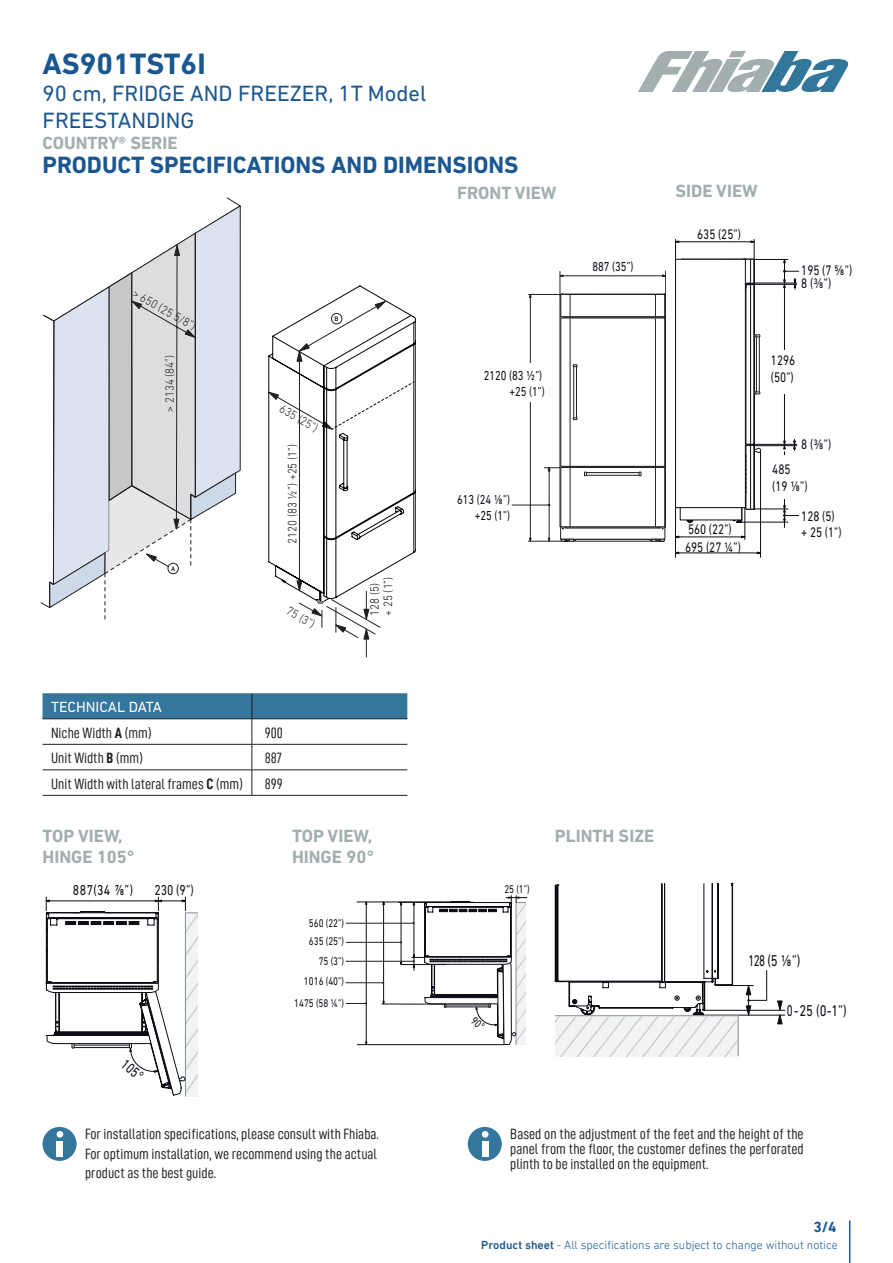
<style>
.page{position:relative;width:893px;height:1263px;background:#fff}
.page>*{position:absolute;margin:0;border:0;box-sizing:border-box;transform-origin:0 0}
.Product_code{font:700 30px "DIN Next LT Pro";color:#1b578f}
.Sottotitolo{font:700 24px "DIN Next LT Pro";color:#1b5790}
.Sigla{font:22.5px "DIN Next LT Pro";color:#1b578f}
.Serie{font:700 18px "DIN Next LT Pro";color:#a2aeaf}
.t1{font:15.9px "DIN Next LT Pro";color:#0d0b14;scale:.7 1}
.Information{font:15px/15px "D DIN Condensed";color:#231f20;text-align:justify}
.Lable_tabelle{font:15px "D DIN Condensed";color:#231f20}
.Titolo_fascioni_blu{font:15px "DIN Next LT Pro";color:#fff}
.t2{font:700 15px "DIN Next LT Pro";color:#1b5790}
.t3{font:14.7px "DIN Next LT Pro";color:#0e0c15;scale:.8 1}
.t4{font:14.7px "DIN Next LT Pro";color:#000001;scale:.8 1}
.t5{font:14.1px/16.8px "DIN Next LT Pro";color:#0e0c15;scale:.8 1}
.t6{font:13.2px/15.9px "DIN Next LT Pro";color:#0e0c15;text-align:right;scale:.8 1}
.t7{font:300 12.3px "DIN Next LT Pro";color:#231f20;scale:.91 1}
.t8{font:300 12.3px "DIN Next LT Pro";color:#0e0b10;scale:.91 1}
.t9{font:300 12.3px/13.4px "DIN Next LT Pro";color:#0f0c12;scale:.91 1}
.t10{font:300 12px "DIN Next LT Pro";color:#1b5790}
.t11{font:11.4px "DIN Next LT Pro";color:#0e0c15;scale:.8 1}
.t12{font:500 6.75px "DIN Next LT Pro";color:#231f20}
.s1{font-family:"D DIN Condensed Bold"}
.s2{color:#0e0c15}
.s3{font-weight:500}
</style>
<div class="page">
<hr style="left:849px;top:1220px;width:1px;height:43px;background:#1b5790">
<svg style="left:638px;top:51px;width:211px;height:41px"></svg>
<div style="left:43px;top:1127px;width:34px;height:34px;background:#34769c;border-radius:50%"></div>
<div style="left:57px;top:1141px;width:6px;height:16px;background:#fff"></div>
<svg style="left:57px;top:1131px;width:6px;height:6px"></svg>
<div style="left:468px;top:1127px;width:34px;height:34px;background:#34769c;border-radius:50%"></div>
<div style="left:482px;top:1141px;width:6px;height:16px;background:#fff"></div>
<svg style="left:482px;top:1131px;width:6px;height:6px"></svg>
<hr style="left:754px;top:259px;width:34px;height:1px;background:#0e0c15">
<hr style="left:754px;top:283px;width:43px;height:1px;background:#0e0c15">
<hr style="left:754px;top:284px;width:43px;height:1px;background:#0e0c15">
<hr style="left:754px;top:445px;width:43px;height:1px;background:#0e0c15">
<hr style="left:754px;top:444px;width:43px;height:1px;background:#0e0c15">
<hr style="left:740px;top:522px;width:48px;height:1px;background:#0e0c15">
<hr style="left:754px;top:509px;width:34px;height:1px;background:#0e0c15">
<hr style="left:784px;top:451px;width:1px;height:77px;background:#0e0c15">
<hr style="left:784px;top:284px;width:1px;height:160px;background:#0e0c15">
<hr style="left:675px;top:242px;width:79px;height:1px;background:#0e0c15">
<hr style="left:675px;top:239px;width:1px;height:44px;background:#0e0c15">
<hr style="left:754px;top:239px;width:1px;height:44px;background:#0e0c15">
<hr style="left:675px;top:537px;width:70px;height:1px;background:#0e0c15">
<hr style="left:675px;top:553px;width:85px;height:1px;background:#0e0c15">
<hr style="left:675px;top:505px;width:1px;height:53px;background:#0e0c15">
<hr style="left:760px;top:450px;width:1px;height:108px;background:#0e0c15">
<hr style="left:745px;top:505px;width:1px;height:35px;background:#0e0c15">
<svg style="left:676px;top:259px;width:85px;height:264px"></svg>
<div style="left:764px;top:456px;width:36px;height:43px;background:#fff"></div>
<div style="left:764px;top:350px;width:36px;height:43px;background:#fff"></div>
<div style="left:675px;top:259px;width:70px;height:249px;background:#fff"></div>
<div style="left:675px;top:259px;width:70px;height:249px;border:1px solid #0e0c15"></div>
<svg style="left:783px;top:505px;width:16px;height:18px"></svg>
<svg style="left:783px;top:259px;width:16px;height:30px"></svg>
<svg style="left:793px;top:439px;width:2px;height:12px"></svg>
<hr style="left:549px;top:468px;width:1px;height:73px;background:#231f20">
<hr style="left:528px;top:294px;width:67px;height:1px;background:#231f20">
<hr style="left:544px;top:467px;width:51px;height:1px;background:#231f20">
<hr style="left:528px;top:541px;width:135px;height:1px;background:#231f20">
<hr style="left:530px;top:294px;width:1px;height:247px;background:#231f20">
<div style="left:485px;top:363px;width:72px;height:39px;background:#fff"></div>
<hr style="left:512px;top:505px;width:37px;height:1px;background:#231f20">
<svg style="left:559px;top:271px;width:107px;height:270px"></svg>
<svg style="left:43px;top:198px;width:198px;height:422px"></svg>
<svg style="left:268px;top:286px;width:148px;height:267px"></svg>
<svg style="left:268px;top:382px;width:146px;height:275px"></svg>
<svg style="left:43px;top:693px;width:364px;height:103px"></svg>
<hr style="left:256px;top:795px;width:151px;height:1px;background:#231f20">
<svg style="left:46px;top:897px;width:152px;height:199px"></svg>
<hr style="left:412px;top:957px;width:32px;height:1px;background:#0e0c15">
<hr style="left:402px;top:964px;width:44px;height:1px;background:#0e0c15">
<hr style="left:401px;top:902px;width:1px;height:62px;background:#0e0c15">
<hr style="left:414px;top:904px;width:1px;height:67px;background:#0e0c15">
<hr style="left:383px;top:902px;width:1px;height:102px;background:#0e0c15">
<hr style="left:357px;top:902px;width:96px;height:1px;background:#0e0c15">
<hr style="left:357px;top:1044px;width:147px;height:1px;background:#0e0c15">
<hr style="left:366px;top:902px;width:1px;height:141px;background:#0e0c15">
<hr style="left:381px;top:1004px;width:65px;height:1px;background:#0e0c15">
<svg style="left:346px;top:1002px;width:21px;height:2px"></svg>
<hr style="left:346px;top:982px;width:37px;height:1px;background:#231f20">
<hr style="left:346px;top:942px;width:55px;height:1px;background:#231f20">
<hr style="left:346px;top:923px;width:68px;height:1px;background:#231f20">
<hr style="left:346px;top:961px;width:68px;height:1px;background:#231f20">
<svg style="left:412px;top:955px;width:3px;height:12px"></svg>
<hr style="left:702px;top:1015px;width:83px;height:1px;background:#0d0b14">
<hr style="left:703px;top:1010px;width:82px;height:1px;background:#0d0b14">
<hr style="left:723px;top:985px;width:30px;height:1px;background:#0d0b14">
<svg style="left:555px;top:883px;width:184px;height:173px"></svg>
<svg style="left:555px;top:1016px;width:182px;height:40px;fill:#f2f3f4"></svg>
<svg style="left:746px;top:970px;width:21px;height:45px"></svg>
<svg style="left:777px;top:1001px;width:5px;height:23px"></svg>
<svg style="left:424px;top:895px;width:103px;height:150px"></svg>
<p class="Product_code" style="left:43px;top:46px;width:165px">AS901TST6I</p>
<p class="Sigla" style="left:43px;top:80px;width:385px">90 cm, FRIDGE AND FREEZER, 1T Model</p>
<p class="Sigla" style="left:43px;top:107px;width:154px">FREESTANDING</p>
<p class="Serie" style="left:43px;top:132px;width:137px">COUNTRY® SERIE</p>
<p class="Sottotitolo" style="left:43px;top:150px;width:477px">PRODUCT SPECIFICATIONS AND DIMENSIONS</p>
<p class="Serie" style="left:457px;top:182px;width:101px">FRONT VIEW</p>
<p class="Serie" style="left:675px;top:181px;width:84px">SIDE VIEW</p>
<p class="t7" style="left:137px;top:286px;width:79px;rotate:29deg">&gt; 650 (25 5/8”)</p>
<p class="t7" style="left:163px;top:412px;width:64px;rotate:-90deg">&gt; 2134 (84”)</p>
<p class="t12" style="left:171px;top:564px;width:6px">A</p>
<p class="t12" style="left:334px;top:315px;width:6px">B</p>
<p class="t7" style="left:284px;top:402px;width:48px;rotate:30deg">635 (25”)</p>
<p class="t8" style="left:285px;top:544px;width:112px;rotate:-90deg">2120 (83 ½”) +25 (1”)</p>
<p class="t7" style="left:291px;top:604px;width:35px;rotate:29deg">75 (3”)</p>
<p class="Titolo_fascioni_blu" style="left:51px;top:698px;width:112px">TECHNICAL DATA</p>
<p class="Lable_tabelle" style="left:51px;top:724px;width:102px">Niche Width <span class="s1">A</span> (mm)</p>
<p class="Information" style="left:265px;top:725px;width:20px">900</p>
<p class="Lable_tabelle" style="left:51px;top:750px;width:94px">Unit Width <span class="s1">B</span> (mm)</p>
<p class="Information" style="left:265px;top:750px;width:19px">887</p>
<p class="Lable_tabelle" style="left:51px;top:775px;width:194px">Unit Width with lateral frames <span class="s1">C</span> (mm)</p>
<p class="Information" style="left:265px;top:776px;width:19px">899</p>
<p class="t9" style="left:368px;top:616px;width:45px;rotate:-90deg">128 (5) + 25 (1”)</p>
<p class="t6" style="left:484px;top:367px;width:78px">2120 (83 ½”) +25 (1”)</p>
<p class="t6" style="left:457px;top:491px;width:68px">613 (24 ⅛”) +25 (1”)</p>
<p class="t6" style="left:592px;top:259px;width:53px">887 (35”)</p>
<p class="Serie" style="left:43px;top:825px;width:82px">TOP VIEW,</p>
<p class="Serie" style="left:555px;top:825px;width:101px">PLINTH SIZE</p>
<p class="Serie" style="left:43px;top:846px;width:94px">HINGE 105°</p>
<p class="Serie" style="left:292px;top:825px;width:82px">TOP VIEW,</p>
<p class="Serie" style="left:292px;top:846px;width:84px">HINGE 90°</p>
<p class="t4" style="left:73px;top:882px;width:77px"><span class="s2">887</span>(34 ⅞”)</p>
<p class="t3" style="left:154px;top:882px;width:51px">230 (9”)</p>
<p class="t11" style="left:504px;top:882px;width:33px">25 (1”)</p>
<p class="t11" style="left:309px;top:916px;width:46px">560 (22”)</p>
<p class="t11" style="left:319px;top:955px;width:33px">75 (3”)</p>
<p class="t11" style="left:309px;top:935px;width:46px">635 (25”)</p>
<p class="t11" style="left:304px;top:975px;width:52px">1016 (40”)</p>
<p class="t3" style="left:128px;top:1055px;width:32px;rotate:40deg">105°</p>
<p class="t11" style="left:294px;top:996px;width:64px">1475 (58 ¼”)</p>
<p class="t5" style="left:697px;top:226px;width:56px">635 (25”)</p>
<p class="t5" style="left:688px;top:521px;width:56px">560 (22”)</p>
<p class="t5" style="left:685px;top:538px;width:71px">695 (27 ¼”)</p>
<p class="t5" style="left:801px;top:264px;width:65px;line-height:12.6px">195 (7 ⅝”)<br>8 (⅜”)</p>
<p class="t5" style="left:771px;top:352px;width:32px">1296 (50”)</p>
<p class="t5" style="left:801px;top:436px;width:39px">8 (⅜”)</p>
<p class="t5" style="left:772px;top:461px;width:46px">485 (19 ⅛”)</p>
<p class="t5" style="left:801px;top:507px;width:52px">128 (5) + 25 (1”)</p>
<p class="t1" style="left:749px;top:951px;width:75px">128 (5 ⅛”)</p>
<p class="t1" style="left:787px;top:1001px;width:87px">0 - 25 (0-1”)</p>
<p class="Information" style="left:85px;top:1126px;width:295px">For installation specifications, please consult with Fhiaba.</p>
<p class="Information" style="left:85px;top:1146px;width:294px">For optimum installation, we recommend using the actual</p>
<p class="Information" style="left:85px;top:1165px;width:133px">product as the best guide.</p>
<p class="Information" style="left:510px;top:1126px;width:295px">Based on the adjustment of the feet and the height of the panel from the floor, the customer defines the perforated plinth to be installed on the equipment.</p>
<p class="t2" style="left:813px;top:1218px;width:25px">3/4</p>
<p class="t10" style="left:481px;top:1238px;width:358px"><span class="s3">Product sheet</span> - All specifications are subject to change without notice</p>
</div>
